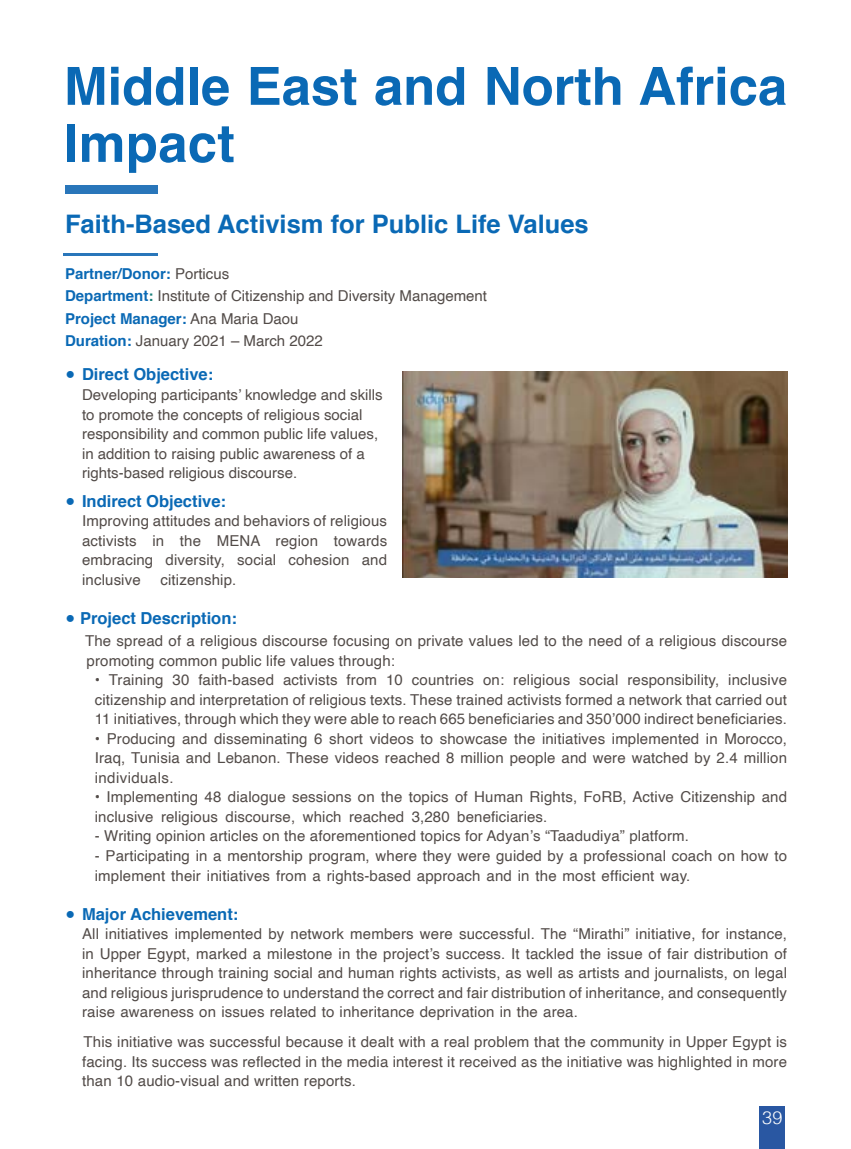
<style>
.page{position:relative;width:851px;height:1149px;background:#fff}
.page>*{position:absolute;margin:0;border:0;box-sizing:border-box;transform-origin:0 0}
.t1{font:700 52.5px/57px "Helvetica";color:#0a69b5}
.t2{font:700 25.5px "Helvetica";color:#0a69b5}
.t3{font:300 18px "Helvetica";color:#fff}
.t4{font:700 16.5px "Helvetica";color:#0a69b5}
.t5{font:15px/19.5px "Helvetica";letter-spacing:.01em;color:#524b48}
.s1{font-weight:700;color:#0a69b5}
.s2{font-weight:700;color:#197e7a}
.s3{font-family:"Helvetica Neue";font-weight:300}
</style>
<div class="page">
<img style="left:402px;top:371px;width:385px;height:206px">
<div style="left:65px;top:185px;width:93px;height:8px;background:#2976ba"></div>
<hr style="left:64px;top:252px;width:94px;height:3px;background:#2976ba">
<div style="left:759px;top:1106px;width:25px;height:42px;background:#2957a2"></div>
<h1 class="t1" style="left:64px;top:58px;width:724px">Middle East and North Africa<br>Impact</h1>
<h2 class="t2" style="left:65px;top:204px;width:525px">Faith-Based Activism for Public Life Values</h2>
<p class="t5" style="left:65px;top:262px;width:423px;line-height:22.5px"><span class="s1">Partner/Donor:</span> Porticus<br><span class="s1">Department</span><span class="s2">:</span> Institute of Citizenship and Diversity Management <span class="s1">Project Manager:</span> Ana Maria Daou<br><span class="s1">Duration:</span> January 2021 – March 2022</p>
<p class="t4" style="left:65px;top:361px;width:150px"><span class="s3">●</span> Direct Objective:</p>
<p class="t5" style="left:82px;top:385px;width:302px">Developing participants’ knowledge and skills to promote the concepts of religious social responsibility and common public life values, in addition to raising public awareness of a rights-based religious discourse.</p>
<p class="t4" style="left:65px;top:487px;width:162px"><span class="s3">●</span> Indirect Objective:</p>
<p class="t5" style="left:82px;top:511px;width:306px;text-align:justify">Improving attitudes and behaviors of religious activists in the MENA region towards embracing diversity, social cohesion and inclusive</p>
<p class="t5" style="left:160px;top:570px;width:77px">citizenship.</p>
<p class="t4" style="left:65px;top:604px;width:173px"><span class="s3">●</span> Project Description:</p>
<p class="t5" style="left:85px;top:631px;width:703px">The spread of a religious discourse focusing on private values led to the need of a religious discourse promoting common public life values through:</p>
<p class="t5" style="left:95px;top:670px;width:693px;text-align:justify">• Training 30 faith-based activists from 10 countries on: religious social responsibility, inclusive citizenship and interpretation of religious texts. These trained activists formed a network that carried out 11 initiatives, through which they were able to reach 665 beneficiaries and 350’000 indirect beneficiaries.</p>
<p class="t5" style="left:95px;top:729px;width:693px;text-align:justify">• Producing and disseminating 6 short videos to showcase the initiatives implemented in Morocco, Iraq, Tunisia and Lebanon. These videos reached 8 million people and were watched by 2.4 million individuals.</p>
<p class="t5" style="left:95px;top:787px;width:693px">• Implementing 48 dialogue sessions on the topics of Human Rights, FoRB, Active Citizenship and inclusive religious discourse, which reached 3,280 beneficiaries.</p>
<p class="t5" style="left:95px;top:826px;width:595px">- Writing opinion articles on the aforementioned topics for Adyan’s “Taadudiya” platform.</p>
<p class="t5" style="left:95px;top:846px;width:693px">- Participating in a mentorship program, where they were guided by a professional coach on how to implement their initiatives from a rights-based approach and in the most efficient way.</p>
<p class="t4" style="left:65px;top:900px;width:175px"><span class="s3">●</span> Major Achievement:</p>
<p class="t5" style="left:82px;top:924px;width:706px;text-align:justify">All initiatives implemented by network members were successful. The “Mirathi” initiative, for instance, in Upper Egypt, marked a milestone in the project’s success. It tackled the issue of fair distribution of inheritance through training social and human rights activists, as well as artists and journalists, on legal and religious jurisprudence to understand the correct and fair distribution of inheritance, and consequently raise awareness on issues related to inheritance deprivation in the area.</p>
<p class="t5" style="left:82px;top:1032px;width:706px;text-align:justify">This initiative was successful because it dealt with a real problem that the community in Upper Egypt is facing. Its success was reflected in the media interest it received as the initiative was highlighted in more than 10 audio-visual and written reports.</p>
<p class="t3" style="left:762px;top:1101px;width:22px">39</p>
</div>
